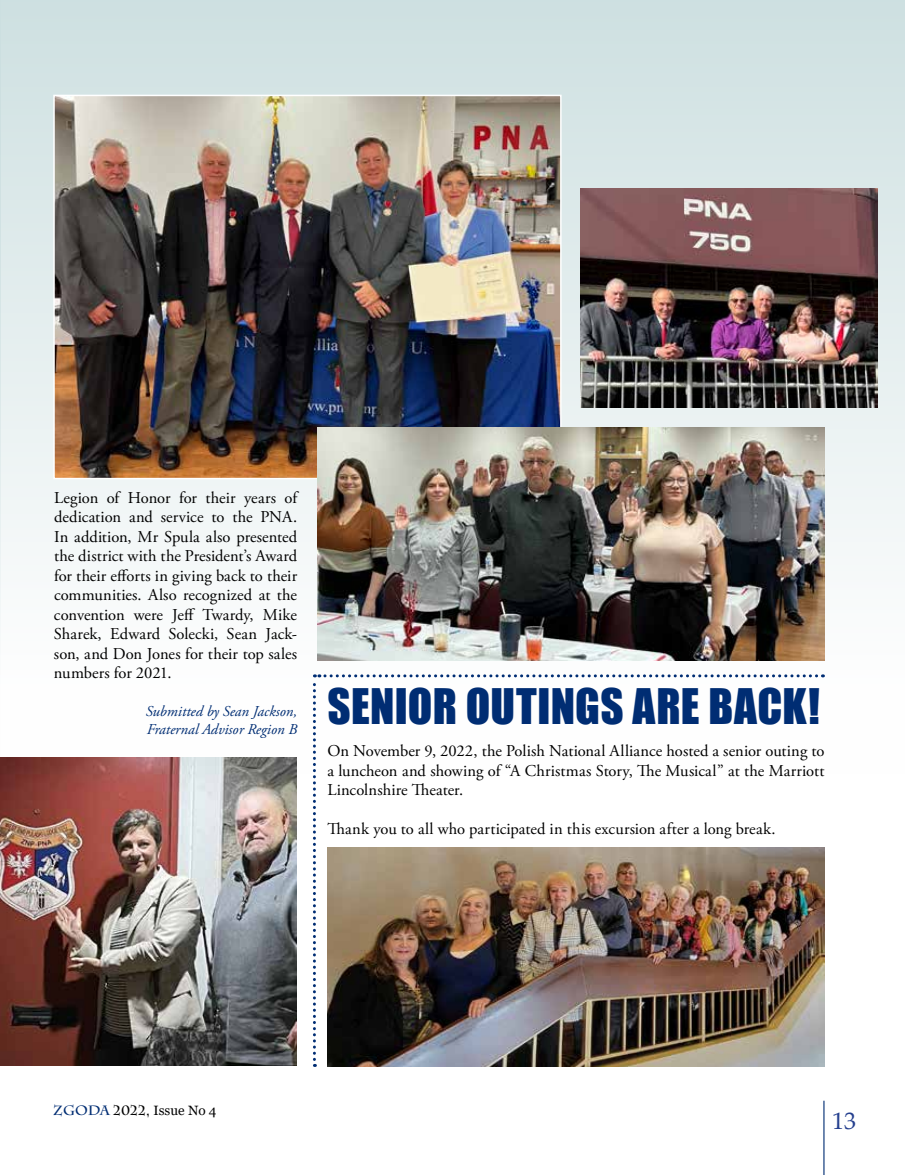
<style>
.page{position:relative;width:905px;height:1175px;background:#fff}
.page>*{position:absolute;margin:0;border:0;box-sizing:border-box;transform-origin:0 0}
.t1{font:45px "Impact";letter-spacing:.005em;color:#002d73}
.t2{font:24px "Palatino Linotype";color:#25408f}
.t3{font:16.5px/19.5px "Adobe Garamond Pro";letter-spacing:.005em;color:#000;text-align:justify}
.t4{font:italic 15px/18px "Adobe Garamond Pro";color:#002d73}
.t5{font:13.5px "Georgia";color:#000}
.s1{font-family:"Charlemagne Std";font-weight:700;color:#002d73}
.s2{font-family:"Charlemagne Std";font-weight:700}
</style>
<div class="page">
<hr style="left:823px;top:1100px;width:1px;height:74px;background:#002d73">
<div style="left:0;top:0;width:904px;height:773px;background:linear-gradient(to bottom,#cddfe0,#fff)"></div>
<svg style="left:313px;top:674px;width:510px;height:392px"></svg>
<img style="left:327px;top:848px;width:497px;height:218px">
<img style="left:56px;top:98px;width:502px;height:378px">
<div style="left:53px;top:95px;width:508px;height:384px;border:2px solid #fff"></div>
<img style="left:0;top:757px;width:296px;height:308px">
<img style="left:581px;top:188px;width:296px;height:219px">
<img style="left:317px;top:427px;width:507px;height:233px">
<p class="t3" style="left:54px;top:488px;width:245px">Legion of Honor for their years of dedication and service to the PNA.<br>In addition, Mr Spula also presented the district with the President’s Award for their efforts in giving back to their communities. Also recognized at the convention were Jeff Twardy, Mike Sharek, Edward Solecki, Sean Jack&shy;son, and Don Jones for their top sales numbers for 2021.</p>
<p class="t4" style="left:146px;top:702px;width:153px">Submitted by Sean Jackson,<br>Fraternal Advisor Region B</p>
<h1 class="t1" style="left:327px;top:671px;width:494px">SENIOR OUTINGS ARE BACK!</h1>
<p class="t3" style="left:327px;top:742px;width:498px">On November 9, 2022, the Polish National Alliance hosted a senior outing to a luncheon and showing of “A Christmas Story, The Musical” at the Marriott Lincolnshire Theater.</p>
<p class="t3" style="left:327px;top:820px;width:449px">Thank you to all who participated in this excursion after a long break.</p>
<p class="t5" style="left:53px;top:1102px;width:165px"><span class="s1">ZGODA</span> <span class="s2">2022,</span> Issue No 4</p>
<h2 class="t2" style="left:832px;top:1103px;width:25px">13</h2>
</div>
